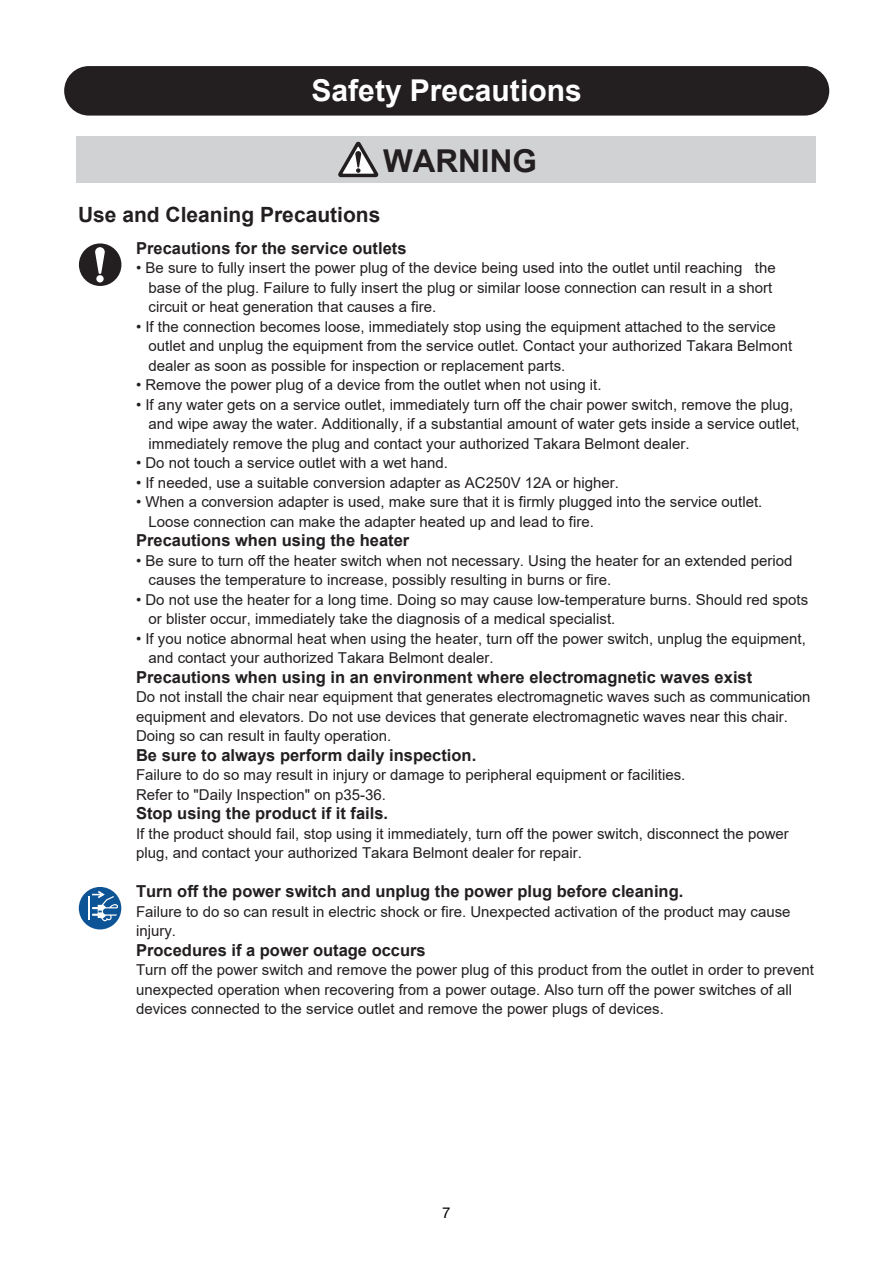
<style>
.page{position:relative;width:893px;height:1263px;background:#fff}
.page>*{position:absolute;margin:0;border:0;box-sizing:border-box;transform-origin:0 0}
.t1{font:700 31.5px "Arial";color:#231f20}
.t2{font:700 30px "Arial";color:#fff}
.t3{font:700 21px "Arial";color:#231f20}
.t4{font:700 16.5px "Arial";color:#231f20}
.t5{font:15px/19.5px "Arial";color:#231f20}
.t6{font:15px "Helvetica Neue LT Pro";color:#000}
</style>
<div class="page">
<div style="left:64px;top:66px;width:765px;height:50px;background:#231f20;border-radius:25px"></div>
<div style="left:77px;top:136px;width:739px;height:47px;background:#d1d2d4"></div>
<svg style="left:338px;top:141px;width:40px;height:36px"></svg>
<div style="left:79px;top:243px;width:42px;height:43px;background:#231f20;border-radius:50%"></div>
<svg style="left:95px;top:247px;width:10px;height:27px"></svg>
<div style="left:96px;top:275px;width:8px;height:7px;background:#fff;border-radius:50%"></div>
<div style="left:79px;top:887px;width:42px;height:42px;background:#0d5496;border-radius:50%"></div>
<hr style="left:88px;top:896px;width:2px;height:24px;background:#fff">
<svg style="left:92px;top:891px;width:26px;height:30px"></svg>
<h2 class="t2" style="left:312px;top:69px;width:272px">Safety Precautions</h2>
<h1 class="t1" style="left:383px;top:139px;width:155px">WARNING</h1>
<h3 class="t3" style="left:78px;top:199px;width:304px">Use and Cleaning Precautions</h3>
<p class="t4" style="left:136px;top:236px;width:272px">Precautions for the service outlets</p>
<p class="t5" style="left:149px;top:258px;width:629px;text-indent:-13px">• Be sure to fully insert the power plug of the device being used into the outlet until reaching the base of the plug. Failure to fully insert the plug or similar loose connection can result in a short circuit or heat generation that causes a fire.</p>
<p class="t5" style="left:149px;top:317px;width:645px;text-indent:-13px">• If the connection becomes loose, immediately stop using the equipment attached to the service outlet and unplug the equipment from the service outlet. Contact your authorized Takara Belmont dealer as soon as possible for inspection or replacement parts.</p>
<p class="t5" style="left:136px;top:375px;width:467px">• Remove the power plug of a device from the outlet when not using it.</p>
<p class="t5" style="left:149px;top:395px;width:653px;text-indent:-13px">• If any water gets on a service outlet, immediately turn off the chair power switch, remove the plug, and wipe away the water. Additionally, if a substantial amount of water gets inside a service outlet, immediately remove the plug and contact your authorized Takara Belmont dealer.</p>
<p class="t5" style="left:136px;top:453px;width:314px">• Do not touch a service outlet with a wet hand.</p>
<p class="t5" style="left:136px;top:473px;width:485px">• If needed, use a suitable conversion adapter as AC250V 12A or higher.</p>
<p class="t5" style="left:149px;top:492px;width:615px;text-indent:-13px">• When a conversion adapter is used, make sure that it is firmly plugged into the service outlet.<br>Loose connection can make the adapter heated up and lead to fire.</p>
<p class="t4" style="left:136px;top:529px;width:275px">Precautions when using the heater</p>
<p class="t5" style="left:149px;top:551px;width:645px;text-indent:-13px">• Be sure to turn off the heater switch when not necessary. Using the heater for an extended period causes the temperature to increase, possibly resulting in burns or fire.</p>
<p class="t5" style="left:149px;top:590px;width:661px;text-indent:-13px">• Do not use the heater for a long time. Doing so may cause low-temperature burns. Should red spots or blister occur, immediately take the diagnosis of a medical specialist.</p>
<p class="t5" style="left:149px;top:629px;width:659px;text-indent:-13px">• If you notice abnormal heat when using the heater, turn off the power switch, unplug the equipment, and contact your authorized Takara Belmont dealer.</p>
<p class="t4" style="left:136px;top:665px;width:618px">Precautions when using in an environment where electromagnetic waves exist</p>
<p class="t5" style="left:136px;top:687px;width:676px">Do not install the chair near equipment that generates electromagnetic waves such as communication equipment and elevators. Do not use devices that generate electromagnetic waves near this chair.<br>Doing so can result in faulty operation.</p>
<p class="t4" style="left:136px;top:743px;width:342px">Be sure to always perform daily inspection.</p>
<p class="t5" style="left:136px;top:765px;width:551px">Failure to do so may result in injury or damage to peripheral equipment or facilities.<br>Refer to "Daily Inspection" on p35-36.</p>
<p class="t4" style="left:136px;top:802px;width:254px">Stop using the product if it fails.</p>
<p class="t5" style="left:136px;top:824px;width:654px">If the product should fail, stop using it immediately, turn off the power switch, disconnect the power plug, and contact your authorized Takara Belmont dealer for repair.</p>
<p class="t4" style="left:136px;top:880px;width:549px">Turn off the power switch and unplug the power plug before cleaning.</p>
<p class="t5" style="left:136px;top:902px;width:656px">Failure to do so can result in electric shock or fire. Unexpected activation of the product may cause injury.</p>
<p class="t4" style="left:136px;top:938px;width:291px">Procedures if a power outage occurs</p>
<p class="t5" style="left:136px;top:960px;width:679px">Turn off the power switch and remove the power plug of this product from the outlet in order to prevent unexpected operation when recovering from a power outage. Also turn off the power switches of all devices connected to the service outlet and remove the power plugs of devices.</p>
<p class="t6" style="left:442px;top:1204px;width:10px">7</p>
</div>
